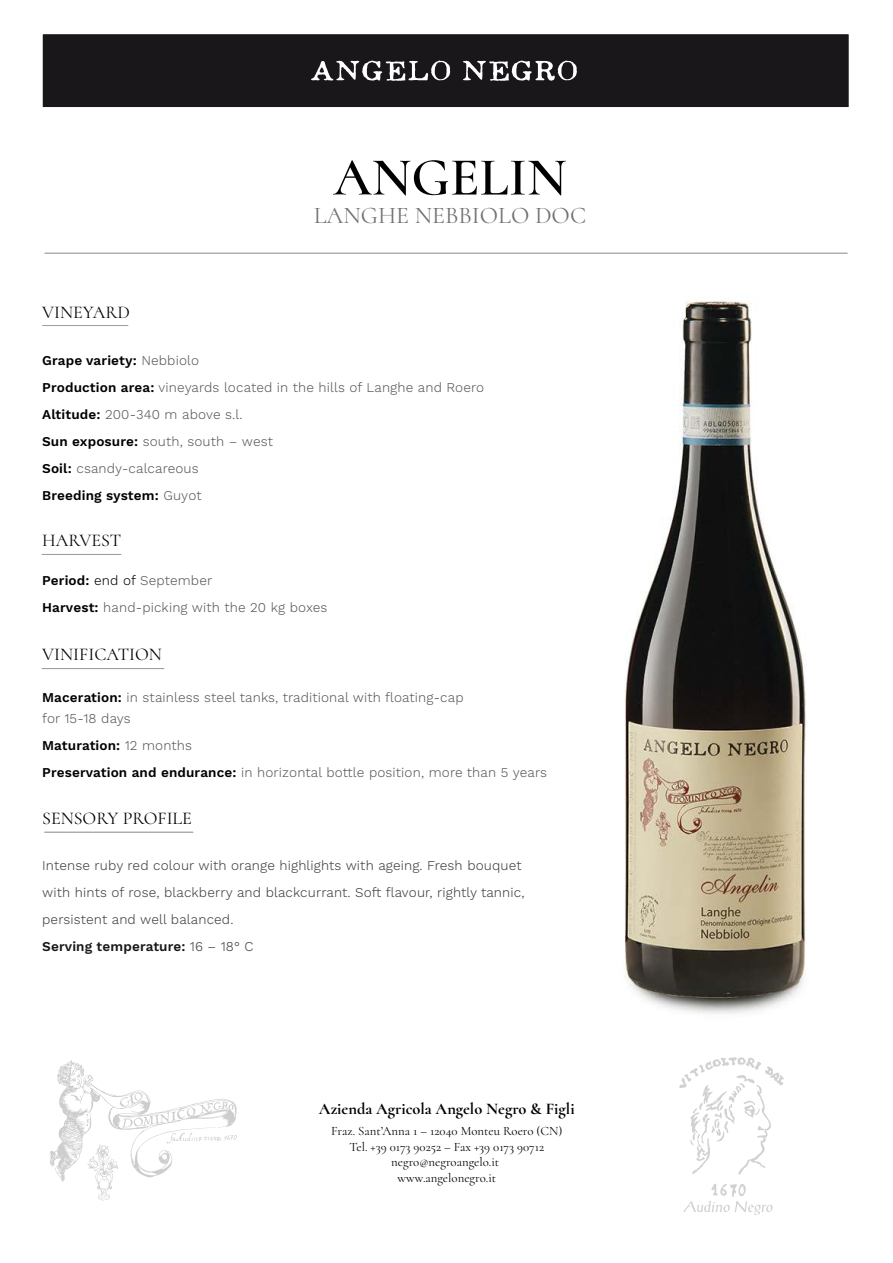
<style>
.page{position:relative;width:893px;height:1263px;background:#fff}
.page>*{position:absolute;margin:0;border:0;box-sizing:border-box;transform-origin:0 0}
.t1{font:600 54px "Cormorant";color:#000}
.t2{font:24px "Cormorant";color:#707173}
.t3{font:18px "Cormorant";color:#000}
.t4{font:700 16.35px "Cormorant";color:#000}
.t5{font:300 13.5px/27px "Work Sans";letter-spacing:.01em;color:#58585a}
.t6{font:300 13.5px/27px "Work Sans";letter-spacing:.01em;color:#3e3d40}
.t7{font:12.9px/15.5px "Cormorant";color:#000;text-align:center}
.s1{font-weight:600;color:#000}
.s2{color:#000}
.s3{font-weight:600;color:#1a171b}
</style>
<div class="page">
<hr style="left:45px;top:253px;width:803px;height:1px;background:#9c9d9f">
<div style="left:41px;top:33px;width:809px;height:76px;background:#1a171b;border:2px solid #fff"></div>
<svg style="left:311px;top:60px;width:266px;height:21px"></svg>
<svg style="left:50px;top:1060px;width:187px;height:140px"></svg>
<svg style="left:679px;top:1057px;width:105px;height:158px"></svg>
<hr style="left:42px;top:668px;width:122px;height:1px;background:#9c9d9f">
<hr style="left:42px;top:325px;width:86px;height:1px;background:#9c9d9f">
<hr style="left:42px;top:554px;width:79px;height:1px;background:#9c9d9f">
<hr style="left:44px;top:832px;width:149px;height:1px;background:#9c9d9f">
<img style="left:624px;top:301px;width:182px;height:713px">
<h1 class="t1" style="left:333px;top:144px;width:235px">ANGELIN</h1>
<h2 class="t2" style="left:314px;top:201px;width:274px">LANGHE NEBBIOLO DOC</h2>
<h3 class="t3" style="left:42px;top:301px;width:89px">VINEYARD</h3>
<p class="t5" style="left:42px;top:347px;width:443px"><span class="s1">Grape variety:</span> Nebbiolo<br><span class="s1">Production area:</span> vineyards located in the hills of Langhe and Roero <span class="s1">Altitude:</span> 200-340 m above s.l.<br><span class="s1">Sun exposure:</span> south, south – west<br><span class="s1">Soil:</span> csandy-calcareous<br><span class="s1">Breeding system:</span> Guyot</p>
<h3 class="t3" style="left:42px;top:529px;width:81px">HARVEST</h3>
<p class="t5" style="left:42px;top:568px;width:287px"><span class="s1">Period:</span> <span class="s2">end of</span> September<br><span class="s1">Harvest:</span> hand-picking with the 20 kg boxes</p>
<h3 class="t3" style="left:42px;top:643px;width:121px">VINIFICATION</h3>
<p class="t5" style="left:42px;top:688px;width:423px;line-height:21px"><span class="s1">Maceration:</span> in stainless steel tanks, traditional with floating-cap for 15-18 days</p>
<p class="t5" style="left:42px;top:733px;width:506px"><span class="s1">Maturation:</span> 12 months<br><span class="s1">Preservation and endurance:</span> in horizontal bottle position, more than 5 years</p>
<h3 class="t3" style="left:42px;top:807px;width:151px">SENSORY PROFILE</h3>
<p class="t6" style="left:42px;top:853px;width:484px">Intense ruby red colour with orange highlights with ageing. Fresh bouquet with hints of rose, blackberry and blackcurrant. Soft flavour, rightly tannic, persistent and well balanced.<br><span class="s3">Serving temperature:</span> 16 – 18° C</p>
<p class="t4" style="left:319px;top:1099px;width:257px">Azienda Agricola Angelo Negro &amp; Figli</p>
<p class="t7" style="left:331px;top:1123px;width:233px">Fraz. Sant’Anna 1 – 12040 Monteu Roero (CN)<br>Tel. +39 0173 90252 – Fax +39 0173 90712 negro@negroangelo.it<br>www.angelonegro.it</p>
</div>
